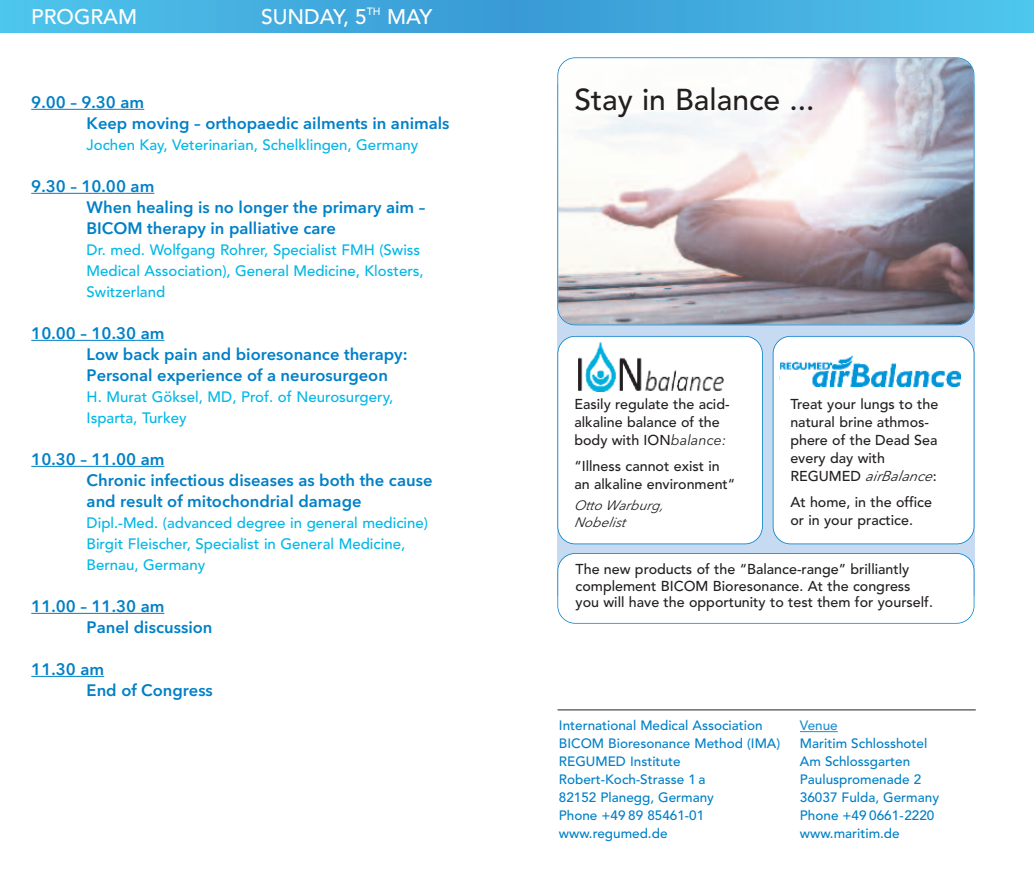
<style>
.page{position:relative;width:1034px;height:893px;background:#fff}
.page>*{position:absolute;margin:0;border:0;box-sizing:border-box;transform-origin:0 0}
.t1{font:500 30px "Avenir";color:#231f20}
.t2{font:500 21px "Avenir";color:#fff}
.t3{font:600 16.5px/21px "Avenir Next LT Pro";color:#0080c7}
.t4{font:500 15px/21px "Avenir";color:#00b7e7}
.t5{font:500 14.25px/18px "Avenir";color:#231f20}
.t6{font:italic 14.25px "Avenir Next LT Pro";color:#231f20}
.t7{font:500 13.5px/18px "Avenir";color:#0080c7}
.t8{font:italic 13.5px/16.5px "Avenir Next LT Pro";color:#231f20}
.t9{font:500 13.5px "Avenir";color:#1e8fcf}
.s1{font-family:"Avenir Next LT Pro";font-weight:400;font-style:italic}
.s2{font-family:"Avenir";font-weight:500;font-style:normal}
</style>
<div class="page">
<div style="left:0;top:0;width:511px;height:33px;background:linear-gradient(to right,#4fc6ec,#3999d4)"></div>
<div style="left:510px;top:0;width:523px;height:33px;background:linear-gradient(to right,#3999d4,#4fc6ed)"></div>
<hr style="left:31px;top:109px;width:113px;height:1px;background:#0080c7">
<hr style="left:31px;top:193px;width:123px;height:1px;background:#0080c7">
<hr style="left:31px;top:340px;width:133px;height:1px;background:#0080c7">
<hr style="left:31px;top:466px;width:133px;height:1px;background:#0080c7">
<hr style="left:31px;top:613px;width:133px;height:1px;background:#0080c7">
<hr style="left:31px;top:676px;width:73px;height:1px;background:#0080c7">
<div style="left:557px;top:84px;width:417px;height:511px;background:#c6dbf1"></div>
<div style="left:558px;top:554px;width:415px;height:69px;background:#fff;border-radius:17px"></div>
<div style="left:557px;top:553px;width:417px;height:71px;border:2px solid #0080c7;border-radius:18px"></div>
<img style="left:558px;top:58px;width:415px;height:267px;border-radius:17px">
<div style="left:557px;top:57px;width:417px;height:268px;border:2px solid #0080c7;border-radius:18px"></div>
<div style="left:773px;top:337px;width:200px;height:207px;background:#fff;border-radius:17px"></div>
<div style="left:772px;top:336px;width:202px;height:208px;border:2px solid #0080c7;border-radius:18px"></div>
<div style="left:558px;top:337px;width:203px;height:207px;background:#fff;border-radius:17px"></div>
<div style="left:557px;top:336px;width:205px;height:208px;border:2px solid #0080c7;border-radius:18px"></div>
<img style="left:578px;top:342px;width:146px;height:50px">
<img style="left:779px;top:356px;width:181px;height:31px">
<hr style="left:557px;top:709px;width:418px;height:1px;background:#231f20">
<hr style="left:799px;top:731px;width:38px;height:1px;background:#1e8fcf">
<h2 class="t2" style="left:31px;top:8px;width:107px">PROGRAM</h2>
<h2 class="t2" style="left:261px;top:8px;width:173px">SUNDAY, 5<sup>TH</sup> MAY</h2>
<p class="t3" style="left:87px;top:93px;width:364px;text-indent:-55px">9.00 – 9.30 am<br>Keep moving – orthopaedic ailments in animals</p>
<p class="t4" style="left:87px;top:135px;width:333px">Jochen Kay, Veterinarian, Schelklingen, Germany</p>
<p class="t3" style="left:87px;top:177px;width:340px;text-indent:-55px">9.30 – 10.00 am<br>When healing is no longer the primary aim –<br>BICOM therapy in palliative care</p>
<p class="t4" style="left:87px;top:240px;width:338px">Dr. med. Wolfgang Rohrer, Specialist FMH (Swiss<br>Medical Association), General Medicine, Klosters,<br>Switzerland</p>
<p class="t3" style="left:87px;top:324px;width:322px;text-indent:-55px">10.00 – 10.30 am<br>Low back pain and bioresonance therapy:<br>Personal experience of a neurosurgeon</p>
<p class="t4" style="left:87px;top:387px;width:308px">H. Murat Göksel, MD, Prof. of Neurosurgery,<br>Isparta, Turkey</p>
<p class="t3" style="left:87px;top:450px;width:347px;text-indent:-55px">10.30 – 11.00 am<br>Chronic infectious diseases as both the cause and result of mitochondrial damage</p>
<p class="t4" style="left:87px;top:513px;width:343px">Dipl.-Med. (advanced degree in general medicine)<br>Birgit Fleischer, Specialist in General Medicine,<br>Bernau, Germany</p>
<p class="t3" style="left:87px;top:597px;width:127px;text-indent:-55px">11.00 – 11.30 am<br>Panel discussion</p>
<p class="t3" style="left:87px;top:660px;width:128px;text-indent:-55px">11.30 am<br>End of Congress</p>
<h1 class="t1" style="left:574px;top:88px;width:241px">Stay in Balance ...</h1>
<p class="t5" style="left:574px;top:396px;width:157px">Easily regulate the acid&shy;alkaline balance of the body with ION<span class="s1">balance:</span></p>
<p class="t5" style="left:574px;top:459px;width:162px">“Illness cannot exist in an alkaline environment“</p>
<p class="t8" style="left:574px;top:499px;width:91px">Otto Warburg,<br>Nobelist</p>
<p class="t5" style="left:790px;top:396px;width:149px">Treat your lungs to the natural brine athmos&shy;phere of the Dead Sea every day with</p>
<p class="t6" style="left:790px;top:471px;width:148px"><span class="s2">R E G U M E D</span> airBalance<span class="s2">:</span></p>
<p class="t5" style="left:790px;top:495px;width:143px">At home, in the office or in your practice.</p>
<p class="t5" style="left:575px;top:562px;width:359px;line-height:16.5px">The new products of the “Balance-range” brilliantly complement BICOM Bioresonance. At the congress you will have the opportunity to test them for yourself.</p>
<p class="t7" style="left:559px;top:718px;width:223px">International Medical Association<br>BICOM Bioresonance Method (IMA)<br>REGUMED Institute<br>Robert-Koch-Strasse 1 a<br>82152 Planegg, Germany<br>Phone +49 89 85461-01 www.regumed.de</p>
<p class="t9" style="left:799px;top:720px;width:39px">Venue</p>
<p class="t7" style="left:799px;top:735px;width:141px">Maritim Schlosshotel<br>Am Schlossgarten<br>Pauluspromenade 2<br>36037 Fulda, Germany<br>Phone +49 0661-2220 www.maritim.de</p>
</div>
